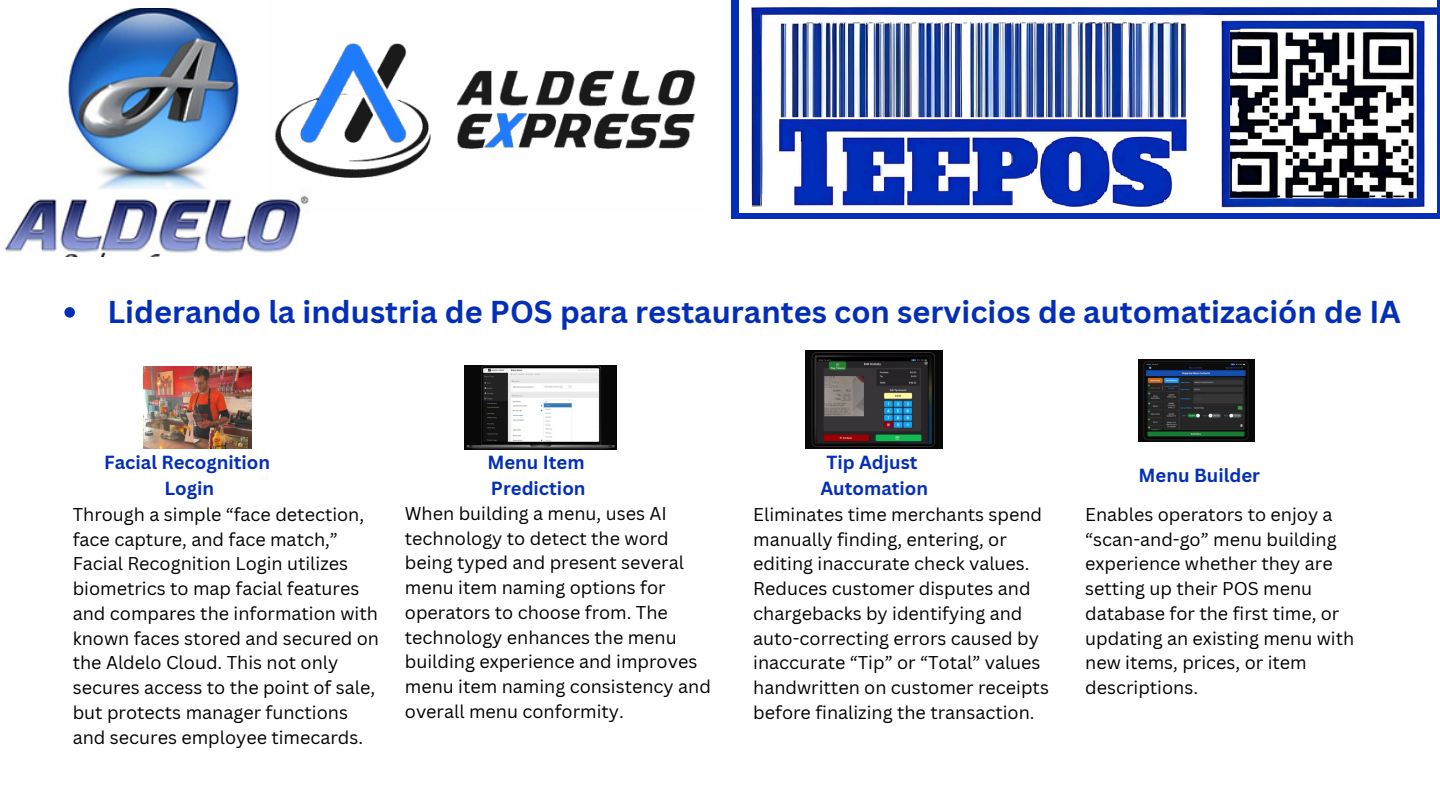
<style>
.page{position:relative;width:1440px;height:810px;background:#fff}
.page>*{position:absolute;margin:0;border:0;box-sizing:border-box;transform-origin:0 0}
.t1{font:700 30.8px "Canva Sans";color:#032eb8}
.t2{font:700 18.5px/25.5px "Canva Sans";color:#032eb8;text-align:center}
.t3{font:18px/24.8px "Canva Sans";color:#000}
</style>
<div class="page">
<svg style="left:731px;top:0;width:709px;height:218px;background:#2449c1"></svg>
<img style="left:740px;top:0;width:697px;height:212px">
<img style="left:4px;top:8px;width:297px;height:248px">
<img style="left:267px;top:8px;width:429px;height:204px">
<img style="left:143px;top:367px;width:109px;height:82px">
<img style="left:465px;top:365px;width:151px;height:85px">
<img style="left:806px;top:351px;width:136px;height:97px">
<img style="left:1139px;top:359px;width:116px;height:83px">
<svg style="left:64px;top:307px;width:11px;height:11px"></svg>
<p class="t1" style="left:107px;top:290px;width:1295px">Liderando la industria de POS para restaurantes con servicios de automatización de IA</p>
<p class="t2" style="left:104px;top:450px;width:168px">Facial Recognition<br>Login</p>
<p class="t2" style="left:487px;top:450px;width:100px;text-align:left">Menu Item<br>Prediction</p>
<p class="t2" style="left:820px;top:450px;width:109px">Tip Adjust<br>Automation</p>
<p class="t2" style="left:1139px;top:462px;width:123px">Menu Builder</p>
<h2 class="t3" style="left:73px;top:502px;width:308px">Through a simple “face detection, face capture, and face match,” Facial Recognition Login utilizes biometrics to map facial features and compares the information with known faces stored and secured on the Aldelo Cloud. This not only secures access to the point of sale, but protects manager functions and secures employee timecards.</h2>
<p class="t3" style="left:405px;top:500px;width:308px">When building a menu, uses AI technology to detect the word being typed and present several menu item naming options for operators to choose from. The technology enhances the menu building experience and improves menu item naming consistency and overall menu conformity.</p>
<p class="t3" style="left:753px;top:502px;width:297px">Eliminates time merchants spend manually finding, entering, or editing inaccurate check values.<br>Reduces customer disputes and chargebacks by identifying and auto-correcting errors caused by inaccurate “Tip” or “Total” values handwritten on customer receipts before finalizing the transaction.</p>
<h2 class="t3" style="left:1085px;top:502px;width:271px">Enables operators to enjoy a “scan-and-go” menu building experience whether they are setting up their POS menu database for the first time, or updating an existing menu with new items, prices, or item descriptions.</h2>
</div>
